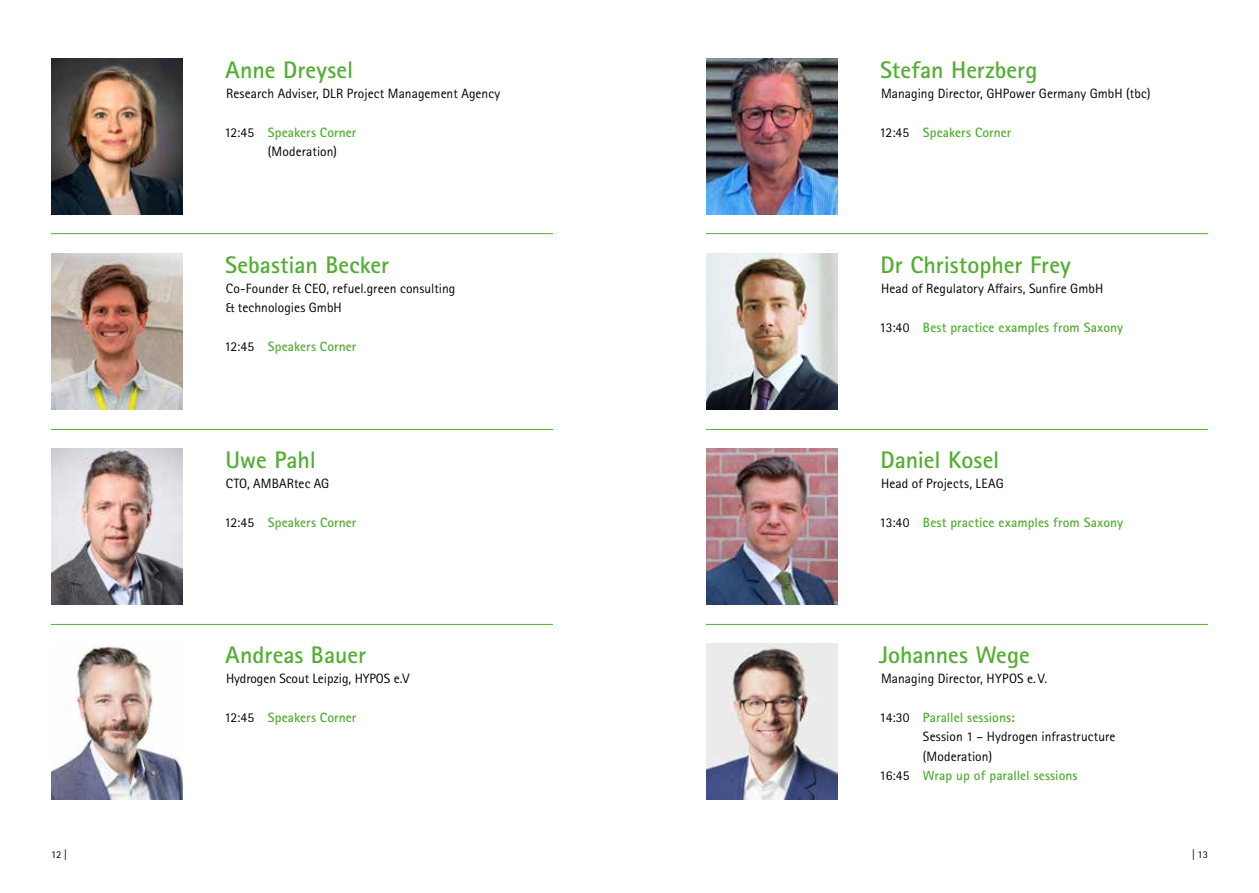
<style>
.page{position:relative;width:1259px;height:893px;background:#fff}
.page>*{position:absolute;margin:0;border:0;box-sizing:border-box;transform-origin:0 0}
.t1{font:700 24px "Rotis Sans Serif Pro";color:#52ae32}
.t2{font:13.5px/19.5px "Rotis Sans Serif Pro";letter-spacing:.005em;color:#000}
.t3{font:700 13.5px "Rotis Sans Serif Pro";letter-spacing:.005em;color:#52ae32}
.t4{font:10.5px "Rotis Sans Serif Pro";color:#000}
.s1{font-weight:700;color:#52ae32}
.s2{font-weight:400;color:#000}
</style>
<div class="page">
<hr style="left:706px;top:624px;width:502px;height:1px;background:#52ae32">
<hr style="left:51px;top:624px;width:502px;height:1px;background:#52ae32">
<hr style="left:706px;top:429px;width:502px;height:1px;background:#52ae32">
<hr style="left:51px;top:429px;width:502px;height:1px;background:#52ae32">
<hr style="left:706px;top:233px;width:502px;height:1px;background:#52ae32">
<hr style="left:51px;top:233px;width:502px;height:1px;background:#52ae32">
<img style="left:51px;top:59px;width:132px;height:156px">
<img style="left:706px;top:254px;width:132px;height:156px">
<img style="left:51px;top:449px;width:132px;height:155px">
<img style="left:51px;top:646px;width:132px;height:153px">
<img style="left:51px;top:254px;width:132px;height:156px">
<img style="left:706px;top:449px;width:132px;height:155px">
<img style="left:706px;top:59px;width:132px;height:156px">
<img style="left:706px;top:644px;width:132px;height:156px">
<h1 class="t1" style="left:225px;top:55px;width:130px">Anne Dreysel</h1>
<p class="t2" style="left:226px;top:83px;width:276px">Research Adviser, DLR Project Management Agency</p>
<p class="t2" style="left:268px;top:122px;width:90px;text-indent:-43px">12:45 <span class="s1">Speakers Corner </span>(Moderation)</p>
<h1 class="t1" style="left:225px;top:250px;width:165px">Sebastian Becker</h1>
<p class="t2" style="left:226px;top:278px;width:231px">Co-Founder &amp; CEO, refuel.green consulting &amp; technologies GmbH</p>
<p class="t3" style="left:224px;top:338px;width:133px"><span class="s2">12:45</span> Speakers Corner</p>
<h1 class="t1" style="left:225px;top:445px;width:92px">Uwe Pahl</h1>
<p class="t2" style="left:226px;top:473px;width:105px">CTO, AMBARtec AG</p>
<p class="t3" style="left:224px;top:513px;width:133px"><span class="s2">12:45</span> Speakers Corner</p>
<h1 class="t1" style="left:225px;top:640px;width:142px">Andreas Bauer</h1>
<p class="t2" style="left:226px;top:668px;width:185px">Hydrogen Scout Leipzig, HYPOS e.V</p>
<p class="t3" style="left:224px;top:708px;width:133px"><span class="s2">12:45</span> Speakers Corner</p>
<h1 class="t1" style="left:880px;top:55px;width:159px">Stefan Herzberg</h1>
<p class="t2" style="left:881px;top:83px;width:271px">Managing Director, GHPower Germany GmbH (tbc)</p>
<p class="t3" style="left:879px;top:123px;width:133px"><span class="s2">12:45</span> Speakers Corner</p>
<h1 class="t1" style="left:880px;top:250px;width:192px">Dr Christopher Frey</h1>
<p class="t2" style="left:881px;top:278px;width:224px">Head of Regulatory Affairs, Sunfire GmbH</p>
<p class="t3" style="left:879px;top:318px;width:245px"><span class="s2">13:40</span> Best practice examples from Saxony</p>
<h1 class="t1" style="left:880px;top:445px;width:120px">Daniel Kosel</h1>
<p class="t2" style="left:881px;top:473px;width:124px">Head of Projects, LEAG</p>
<p class="t3" style="left:879px;top:513px;width:245px"><span class="s2">13:40</span> Best practice examples from Saxony</p>
<h1 class="t1" style="left:879px;top:640px;width:152px">Johannes Wege</h1>
<p class="t2" style="left:881px;top:668px;width:167px">Managing Director, HYPOS e.V.</p>
<p class="t3" style="left:879px;top:708px;width:137px"><span class="s2">14:30</span> Parallel sessions:</p>
<p class="t2" style="left:923px;top:727px;width:194px">Session 1 – Hydrogen infrastructure</p>
<p class="t2" style="left:923px;top:746px;width:71px">(Moderation)</p>
<p class="t3" style="left:879px;top:767px;width:200px"><span class="s2">16:45</span> Wrap up of parallel sessions</p>
<p class="t4" style="left:51px;top:849px;width:17px">12 |</p>
<p class="t4" style="left:1192px;top:849px;width:17px">| 13</p>
</div>
